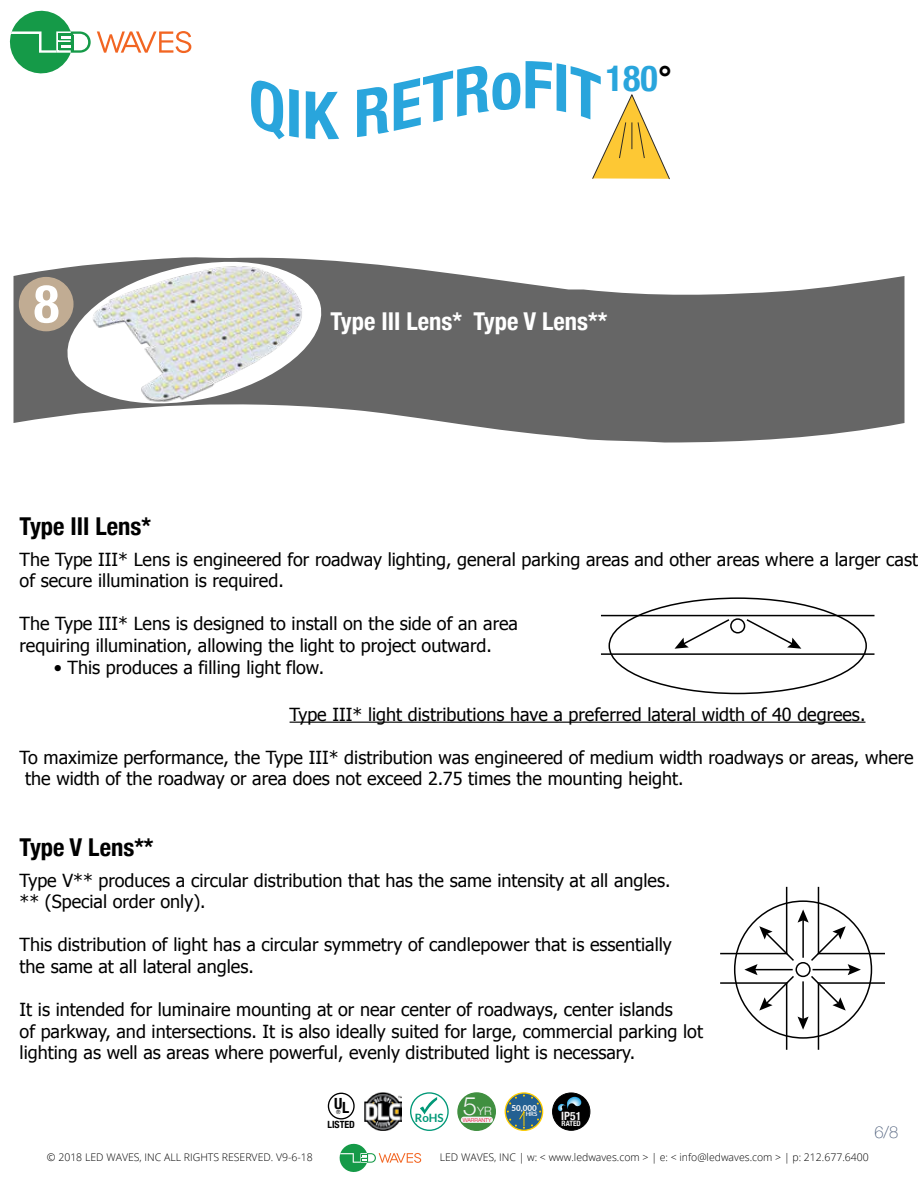
<style>
.page{position:relative;width:918px;height:1188px;background:#fff}
.page>*{position:absolute;margin:0;border:0;box-sizing:border-box;transform-origin:0 0}
.t1{font:700 condensed 52.8px "Helvetica Neue";color:#fff}
.t2{font:700 condensed 36px "Helvetica Neue";color:#29a5dc}
.t3{font:300 25.5px "Helvetica Neue";color:#f3f3f3}
.t4{font:700 condensed 24.6px "Helvetica Neue";color:#fff}
.t5{font:700 condensed 24.6px "Helvetica Neue";color:#000}
.t6{font:18px/21.6px "Tahoma";color:#000}
.t7{font:100 16.5px "Helvetica Neue";color:#4a5b78}
.t8{font:700 condensed 15.45px "Helvetica Neue";color:#000}
.t9{font:700 11.4px "Lato";color:#009877}
.t10{font:700 condensed 11.4px "Helvetica Neue";color:#f3f3f3}
.t11{font:300 11.4px "Helvetica Neue";color:#f3f3f3}
.t12{font:300 10.5px "Open Sans";color:#000}
.t13{font:700 condensed 9.9px "Helvetica Neue";color:#000}
.t14{font:800 8.1px "Lato";color:#f3f3f3}
.t15{font:700 condensed 7.35px "Helvetica Neue";color:#f3f3f3}
.t16{font:700 6px "Lato";color:#f3f3f3}
.t17{font:5.55px "Helvetica Neue";color:#000}
.t18{font:300 5.4px "Helvetica Neue";color:#ea0029}
.s1{color:#000}
</style>
<div class="page">
<svg style="left:14px;top:260px;width:890px;height:182px;fill:#666"></svg>
<svg style="left:60px;top:257px;width:268px;height:156px"></svg>
<hr style="left:290px;top:722px;width:575px;height:1px;background:#000">
<hr style="left:601px;top:653px;width:274px;height:2px;background:#000">
<hr style="left:601px;top:615px;width:274px;height:1px;background:#000">
<div style="left:730px;top:618px;width:15px;height:16px;border:2px solid #000;border-radius:50%"></div>
<svg style="left:745px;top:619px;width:56px;height:30px"></svg>
<svg style="left:675px;top:619px;width:56px;height:30px"></svg>
<hr style="left:720px;top:953px;width:67px;height:1px;background:#000">
<hr style="left:786px;top:887px;width:1px;height:67px;background:#000">
<hr style="left:818px;top:953px;width:67px;height:1px;background:#000">
<hr style="left:818px;top:887px;width:1px;height:67px;background:#000">
<hr style="left:720px;top:982px;width:67px;height:2px;background:#000">
<hr style="left:786px;top:983px;width:1px;height:67px;background:#000">
<hr style="left:818px;top:982px;width:67px;height:2px;background:#000">
<hr style="left:818px;top:983px;width:1px;height:67px;background:#000">
<svg style="left:744px;top:909px;width:117px;height:102px"></svg>
<hr style="left:802px;top:981px;width:2px;height:40px;background:#000">
<svg style="left:798px;top:1017px;width:11px;height:13px"></svg>
<div style="left:19px;top:277px;width:55px;height:54px;background:#c1ac93;border-radius:50%"></div>
<img style="left:87px;top:258px;width:227px;height:150px">
<svg style="left:251px;top:80px;width:48px;height:59px"></svg>
<svg style="left:306px;top:91px;width:33px;height:48px"></svg>
<svg style="left:357px;top:66px;width:163px;height:71px"></svg>
<svg style="left:97px;top:31px;width:94px;height:22px"></svg>
<svg style="left:9px;top:10px;width:82px;height:64px"></svg>
<svg style="left:526px;top:61px;width:144px;height:119px"></svg>
<div style="left:410px;top:1092px;width:39px;height:39px;border:1px solid #009877;border-radius:50%"></div>
<svg style="left:420px;top:1097px;width:17px;height:17px"></svg>
<div style="left:505px;top:1093px;width:38px;height:37px;background:#236092;border-radius:50%"></div>
<div style="left:505px;top:1092px;width:38px;height:39px;border:1px solid #ffcd00;border-radius:50%"></div>
<svg style="left:531px;top:1097px;width:8px;height:8px"></svg>
<svg style="left:531px;top:1119px;width:8px;height:7px"></svg>
<svg style="left:509px;top:1097px;width:8px;height:7px"></svg>
<svg style="left:507px;top:1111px;width:18px;height:18px"></svg>
<div style="left:328px;top:1093px;width:27px;height:27px;border:1px solid #000;border-radius:50%"></div>
<div style="left:553px;top:1093px;width:37px;height:37px;background:#000;border-radius:50%"></div>
<div style="left:552px;top:1093px;width:38px;height:37px;border:1px solid #000;border-radius:50%"></div>
<svg style="left:557px;top:1097px;width:24px;height:15px"></svg>
<div style="left:458px;top:1093px;width:37px;height:37px;background:#408f40;border-radius:50%"></div>
<div style="left:457px;top:1092px;width:39px;height:39px;border:1px solid #408f40;border-radius:50%"></div>
<div style="left:461px;top:1117px;width:32px;height:6px;background:#f3f3f3;border-radius:3px"></div>
<img style="left:364px;top:1093px;width:38px;height:37px">
<svg style="left:339px;top:1144px;width:82px;height:28px"></svg>
<h1 class="t1" style="left:34px;top:260px;width:27px">8</h1>
<h2 class="t2" style="left:606px;top:48px;width:68px">180<span class="s1">°</span></h2>
<h3 class="t4" style="left:331px;top:301px;width:133px">Type III Lens*</h3>
<h3 class="t4" style="left:473px;top:301px;width:135px">Type V Lens**</h3>
<h3 class="t5" style="left:20px;top:506px;width:133px">Type III Lens*</h3>
<p class="t6" style="left:20px;top:547px;width:900px">The Type III* Lens is engineered for roadway lighting, general parking areas and other areas where a larger cast of secure illumination is required.</p>
<p class="t6" style="left:20px;top:612px;width:500px">The Type III* Lens is designed to install on the side of an area requiring illumination, allowing the light to project outward.</p>
<p class="t6" style="left:54px;top:655px;width:272px">• This produces a filling light flow.</p>
<p class="t6" style="left:290px;top:703px;width:577px">Type III* light distributions have a preferred lateral width of 40 degrees.</p>
<p class="t6" style="left:25px;top:746px;width:890px;text-indent:-6px">To maximize performance, the Type III* distribution was engineered of medium width roadways or areas, where the width of the roadway or area does not exceed 2.75 times the mounting height.</p>
<h3 class="t5" style="left:20px;top:827px;width:135px">Type V Lens**</h3>
<p class="t6" style="left:20px;top:868px;width:653px">Type V** produces a circular distribution that has the same intensity at all angles. ** (Special order only).</p>
<p class="t6" style="left:20px;top:933px;width:654px">This distribution of light has a circular symmetry of candlepower that is essentially the same at all lateral angles.</p>
<p class="t6" style="left:20px;top:998px;width:685px">It is intended for luminaire mounting at or near center of roadways, center islands<br>of parkway, and intersections. It is also ideally suited for large, commercial parking lot lighting as well as areas where powerful, evenly distributed light is necessary.</p>
<p class="t12" style="left:47px;top:1150px;width:268px">© 2018 LED WAVES, INC ALL RIGHTS RESERVED. V9-6-18</p>
<p class="t8" style="left:334px;top:1091px;width:10px">U</p>
<p class="t17" style="left:336px;top:1108px;width:6px">®</p>
<p class="t8" style="left:342px;top:1094px;width:9px">L</p>
<p class="t13" style="left:327px;top:1116px;width:29px">LISTED</p>
<h3 class="t3" style="left:463px;top:1086px;width:16px">5</h3>
<p class="t11" style="left:477px;top:1102px;width:16px">YR</p>
<p class="t18" style="left:463px;top:1115px;width:30px">WARRANTY</p>
<p class="t12" style="left:440px;top:1150px;width:431px">LED WAVES, INC | w: &lt; www.ledwaves.com &gt; | e: &lt; info@ledwaves.com &gt; | p: 212.677.6400</p>
<p class="t14" style="left:512px;top:1102px;width:27px">50,000</p>
<p class="t16" style="left:526px;top:1110px;width:13px">HRS</p>
<p class="t10" style="left:561px;top:1106px;width:21px">IP51</p>
<p class="t15" style="left:562px;top:1117px;width:21px">RATED</p>
<p class="t9" style="left:415px;top:1111px;width:30px">RoHS</p>
<p class="t7" style="left:874px;top:1120px;width:25px">6/8</p>
</div>
